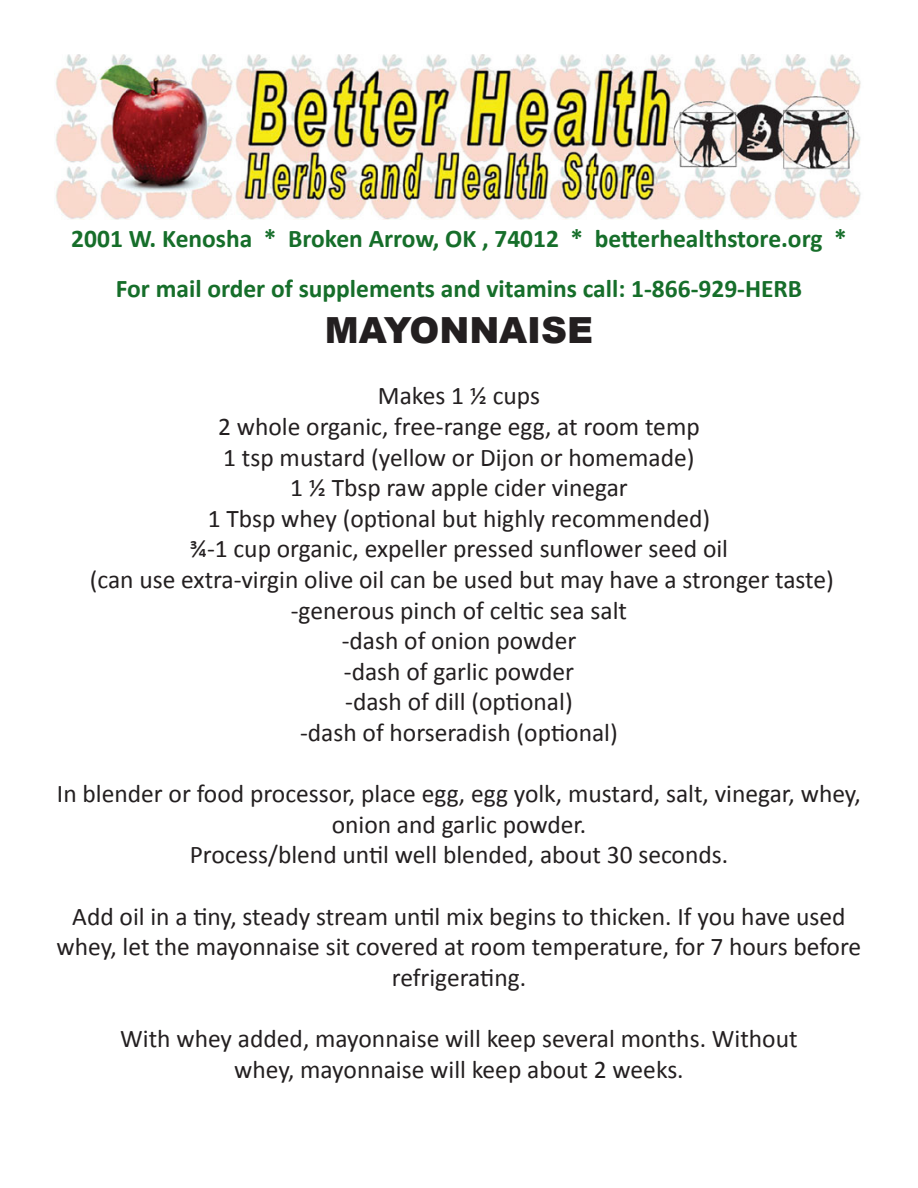
<style>
.page{position:relative;width:918px;height:1188px;background:#fff}
.page>*{position:absolute;margin:0;border:0;box-sizing:border-box;transform-origin:0 0}
.t1{font:900 36px "Arial";color:#231f20}
.t2{font:25.5px/30.6px "Calibri";color:#231f20;text-align:center}
.t3{font:700 25.5px "Calibri";color:#166e2a}
</style>
<div class="page">
<img style="left:56px;top:54px;width:805px;height:165px">
<p class="t3" style="left:71px;top:223px;width:777px">2001 W. Kenosha * Broken Arrow, OK , 74012 * betterhealthstore.org *</p>
<p class="t3" style="left:116px;top:272px;width:688px">For mail order of supplements and vitamins call: 1-866-929-HERB</p>
<p class="t1" style="left:325px;top:304px;width:270px">MAYONNAISE</p>
<p class="t2" style="left:378px;top:380px;width:164px">Makes 1 ½ cups</p>
<p class="t2" style="left:218px;top:410px;width:483px">2 whole organic, free-range egg, at room temp</p>
<p class="t2" style="left:223px;top:441px;width:473px">1 tsp mustard (yellow or Dijon or homemade)</p>
<p class="t2" style="left:290px;top:471px;width:339px">1 ½ Tbsp raw apple cider vinegar</p>
<p class="t2" style="left:208px;top:502px;width:504px">1 Tbsp whey (optional but highly recommended)</p>
<p class="t2" style="left:190px;top:533px;width:540px">¾-1 cup organic, expeller pressed sunflower seed oil</p>
<p class="t2" style="left:90px;top:563px;width:746px">(can use extra-virgin olive oil can be used but may have a stronger taste)</p>
<p class="t2" style="left:291px;top:594px;width:338px">-generous pinch of celtic sea salt</p>
<p class="t2" style="left:342px;top:624px;width:236px">-dash of onion powder</p>
<p class="t2" style="left:344px;top:655px;width:232px">-dash of garlic powder</p>
<p class="t2" style="left:345px;top:686px;width:229px">-dash of dill (optional)</p>
<p class="t2" style="left:300px;top:716px;width:319px">-dash of horseradish (optional)</p>
<p class="t2" style="left:57px;top:777px;width:806px">In blender or food processor, place egg, egg yolk, mustard, salt, vinegar, whey, onion and garlic powder.</p>
<p class="t2" style="left:190px;top:839px;width:540px">Process/blend until well blended, about 30 seconds.</p>
<p class="t2" style="left:57px;top:900px;width:806px">Add oil in a tiny, steady stream until mix begins to thicken. If you have used whey, let the mayonnaise sit covered at room temperature, for 7 hours before refrigerating.</p>
<p class="t2" style="left:120px;top:1022px;width:679px">With whey added, mayonnaise will keep several months. Without</p>
<p class="t2" style="left:234px;top:1053px;width:451px">whey, mayonnaise will keep about 2 weeks.</p>
</div>
